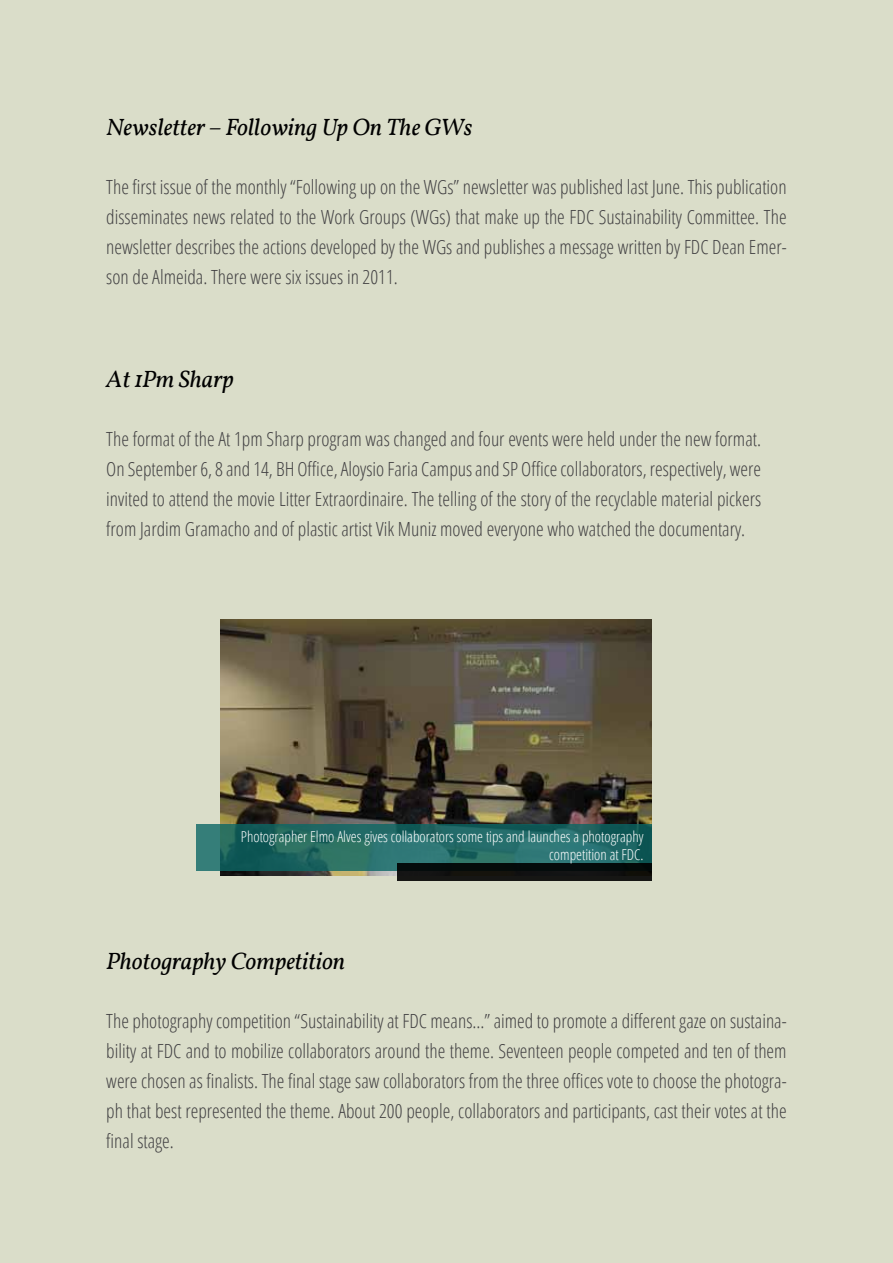
<style>
.page{position:relative;width:893px;height:1263px;background:#daddc9}
.page>*{position:absolute;margin:0;border:0;box-sizing:border-box;transform-origin:0 0}
.t1{font:italic 24px "Vollkorn";color:#000}
.t2{font:300 condensed 19.5px/30px "Open Sans";color:#414042;text-align:justify}
.t3{font:300 condensed 15px/18px "Open Sans";color:#fff;text-align:right}
</style>
<div class="page">
<img style="left:221px;top:619px;width:431px;height:257px">
<svg style="left:196px;top:824px;width:456px;height:47px;background:#226965"></svg>
<div style="left:397px;top:864px;width:255px;height:17px;background:linear-gradient(to right,#0e1110,#0c100e)"></div>
<p class="t1" style="left:106px;top:112px;width:368px">Newsletter – Following Up On The GWs</p>
<p class="t2" style="left:106px;top:171px;width:682px">The first issue of the monthly “Following up on the WGs” newsletter was published last June. This publication disseminates news related to the Work Groups (WGs) that make up the FDC Sustainability Committee. The newsletter describes the actions developed by the WGs and publishes a message written by FDC Dean Emer&shy;son de Almeida. There were six issues in 2011.</p>
<p class="t1" style="left:106px;top:364px;width:129px">At 1Pm Sharp</p>
<p class="t2" style="left:106px;top:423px;width:656px">The format of the At 1pm Sharp program was changed and four events were held under the new format.<br>On September 6, 8 and 14, BH Office, Aloysio Faria Campus and SP Office collaborators, respectively, were invited to attend the movie Litter Extraordinaire. The telling of the story of the recyclable material pickers from Jardim Gramacho and of plastic artist Vik Muniz moved everyone who watched the documentary.</p>
<p class="t3" style="left:241px;top:827px;width:404px">Photographer Elmo Alves gives collaborators some tips and launches a photography competition at FDC.</p>
<p class="t1" style="left:106px;top:947px;width:241px">Photography Competition</p>
<p class="t2" style="left:106px;top:1005px;width:682px">The photography competition “Sustainability at FDC means...” aimed to promote a different gaze on sustaina&shy;bility at FDC and to mobilize collaborators around the theme. Seventeen people competed and ten of them were chosen as finalists. The final stage saw collaborators from the three offices vote to choose the photogra&shy;ph that best represented the theme. About 200 people, collaborators and participants, cast their votes at the final stage.</p>
</div>
